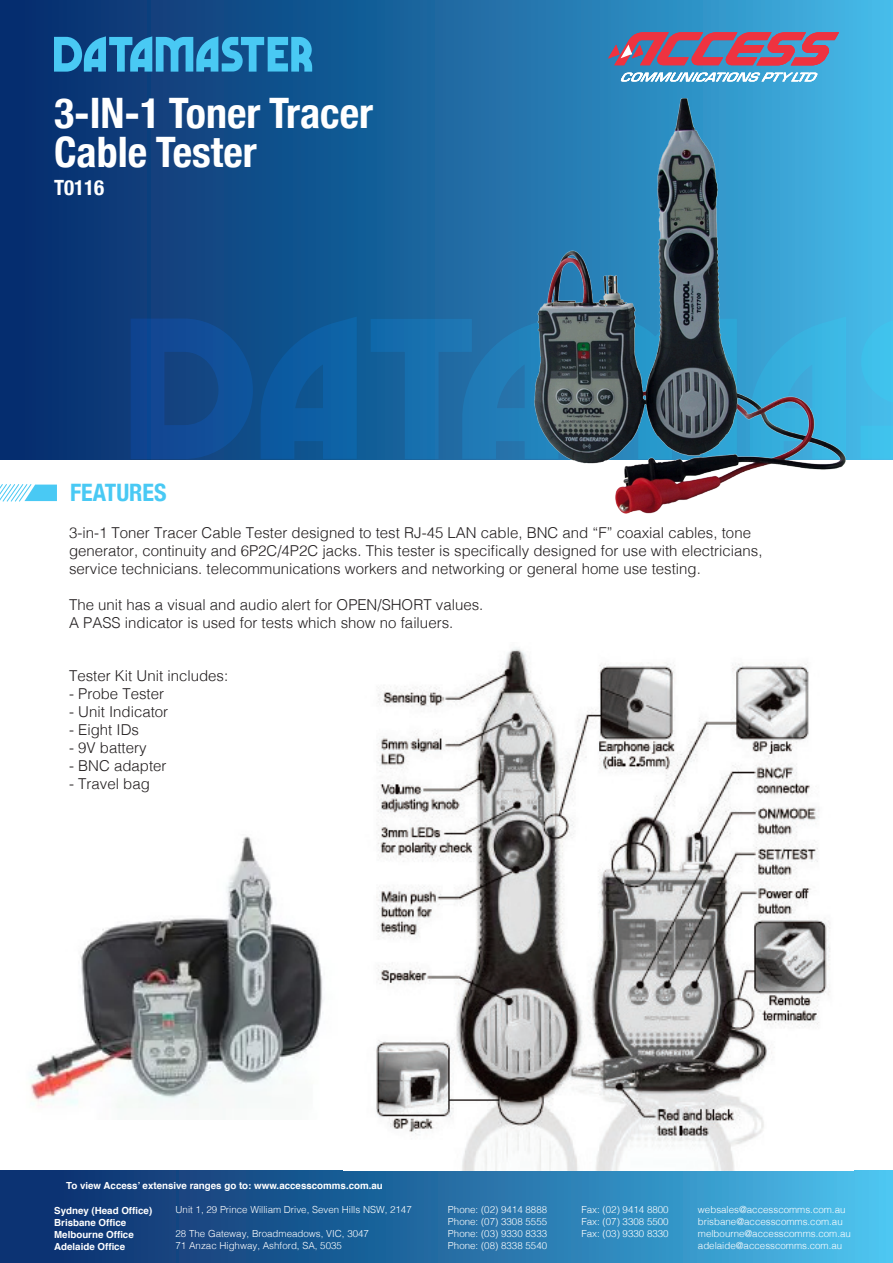
<style>
.page{position:relative;width:893px;height:1263px;background:#fff}
.page>*{position:absolute;margin:0;border:0;box-sizing:border-box;transform-origin:0 0}
.t1{font:700 condensed 42px "Helvetica Neue";color:#fff}
.t2{font:700 condensed 24px "Helvetica Neue";color:#49c9f4}
.t3{font:700 condensed 21px "Helvetica Neue";color:#fff}
.t4{font:300 15px/18px "Helvetica";color:#231f20}
.t5{font:300 9.75px/12px "Helvetica";color:#fff;text-align:justify}
.t6{font:700 9.75px/12px "Helvetica";color:#fff}
</style>
<div class="page">
<div style="left:0;top:1170px;width:893px;height:93px;background:linear-gradient(to right,#062666,#48bdea)"></div>
<div style="left:0;top:0;width:893px;height:459px;background:linear-gradient(to right,#002566,#41b5e4)"></div>
<svg style="left:261px;top:317px;width:96px;height:142px;background:#0d5b9d"></svg>
<svg style="left:860px;top:319px;width:33px;height:140px;background:#41beea"></svg>
<svg style="left:371px;top:317px;width:164px;height:142px;background:#1c71ac"></svg>
<svg style="left:131px;top:319px;width:122px;height:140px;background:#11498f"></svg>
<svg style="left:54px;top:36px;width:258px;height:36px;background:#3294c6"></svg>
<svg style="left:608px;top:32px;width:231px;height:33px;background:#a35c79"></svg>
<svg style="left:620px;top:73px;width:198px;height:9px"></svg>
<svg style="left:0;top:484px;width:57px;height:18px"></svg>
<img style="left:535px;top:99px;width:310px;height:415px">
<img style="left:376px;top:648px;width:454px;height:522px">
<img style="left:30px;top:836px;width:293px;height:273px">
<p class="t1" style="left:54px;top:78px;width:321px">3-IN-1 Toner Tracer</p>
<p class="t1" style="left:54px;top:117px;width:204px">Cable Tester</p>
<p class="t3" style="left:54px;top:170px;width:52px">T0116</p>
<p class="t2" style="left:70px;top:473px;width:98px">FEATURES</p>
<p class="t4" style="left:69px;top:523px;width:695px">3-in-1 Toner Tracer Cable Tester designed to test RJ-45 LAN cable, BNC and “F” coaxial cables, tone generator, continuity and 6P2C/4P2C jacks. This tester is specifically designed for use with electricians, service technicians. telecommunications workers and networking or general home use testing.</p>
<p class="t4" style="left:69px;top:595px;width:416px">The unit has a visual and audio alert for OPEN/SHORT values.</p>
<p class="t4" style="left:69px;top:613px;width:386px">A PASS indicator is used for tests which show no failuers.</p>
<p class="t4" style="left:69px;top:666px;width:161px">Tester Kit Unit includes:</p>
<p class="t4" style="left:69px;top:684px;width:97px">- Probe Tester</p>
<p class="t4" style="left:69px;top:702px;width:101px">- Unit Indicator</p>
<p class="t4" style="left:69px;top:720px;width:72px">- Eight IDs</p>
<p class="t4" style="left:69px;top:738px;width:79px">- 9V battery</p>
<p class="t4" style="left:69px;top:756px;width:99px">- BNC adapter</p>
<p class="t4" style="left:69px;top:774px;width:82px">- Travel bag</p>
<p class="t6" style="left:66px;top:1180px;width:318px">To view Access’ extensive ranges go to: www.accesscomms.com.au</p>
<p class="t6" style="left:54px;top:1204px;width:100px">Sydney (Head Office)<br>Brisbane Office<br>Melbourne Office<br>Adelaide Office</p>
<p class="t5" style="left:448px;top:1203px;width:101px">Phone: (02) 9414 8888<br>Phone: (07) 3308 5555<br>Phone: (03) 9330 8333<br>Phone: (08) 8338 5540</p>
<p class="t5" style="left:581px;top:1203px;width:89px">Fax: (02) 9414 8800<br>Fax: (07) 3308 5500<br>Fax: (03) 9330 8330</p>
<p class="t5" style="left:698px;top:1203px;width:155px;text-align:left">websales@accesscomms.com.au brisbane@accesscomms.com.au melbourne@accesscomms.com.au adelaide@accesscomms.com.au</p>
<p class="t5" style="left:176px;top:1203px;width:238px">Unit 1, 29 Prince William Drive, Seven Hills NSW, 2147</p>
<p class="t5" style="left:176px;top:1227px;width:195px">28 The Gateway, Broadmeadows, VIC, 3047<br>71 Anzac Highway, Ashford, SA, 5035</p>
</div>
